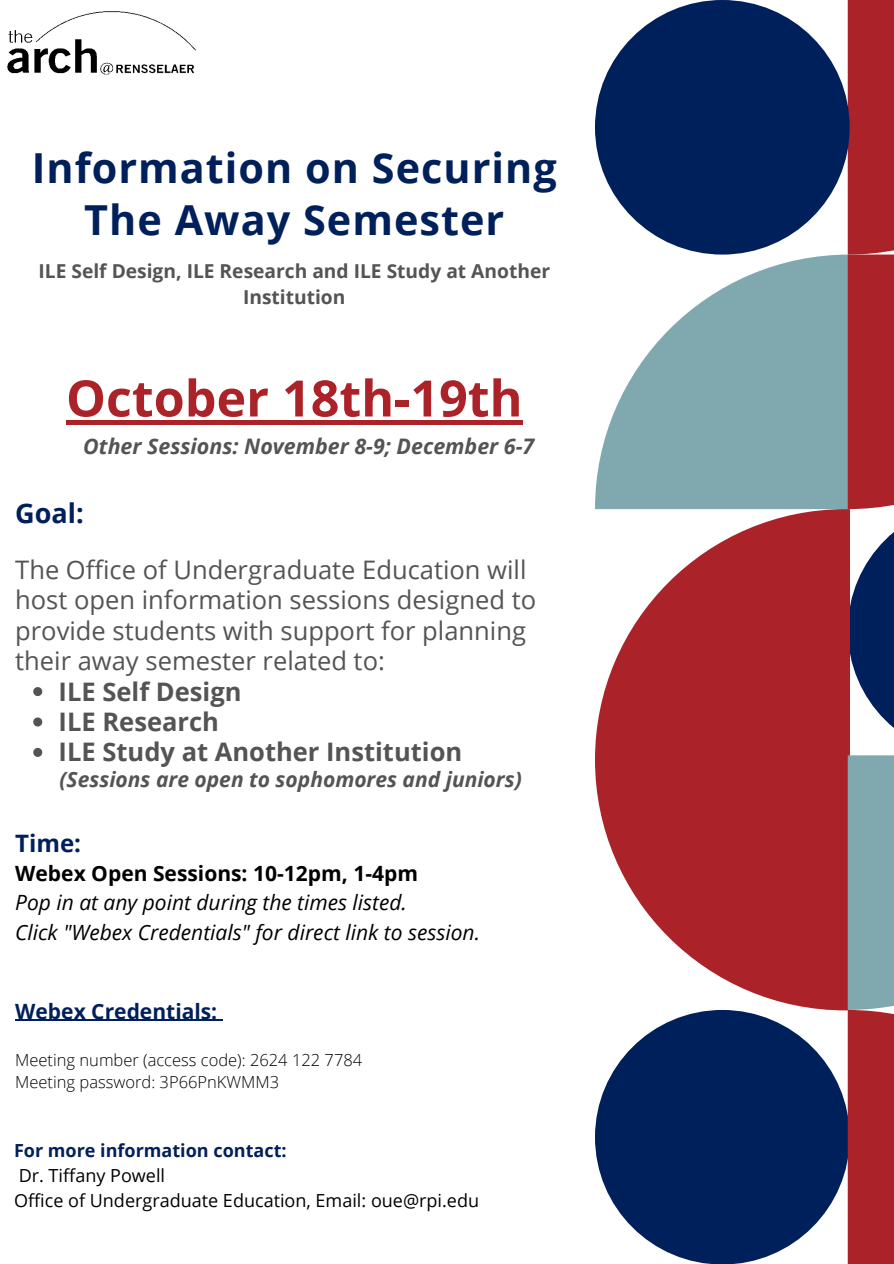
<style>
.page{position:relative;width:894px;height:1264px;background:#fff}
.page>*{position:absolute;margin:0;border:0;box-sizing:border-box;transform-origin:0 0}
.t1{font:700 50.25px "Open Sans";color:#ab2328}
.t2{font:700 41.4px/51.6px "Open Sans";letter-spacing:.025em;color:#00205b;text-align:center}
.t3{font:700 27px "Open Sans";color:#00205b}
.t4{font:25.5px/30.5px "Open Sans";color:#545454}
.t5{font:700 25.5px "Open Sans";color:#545454}
.t6{font:700 24px "Open Sans";color:#00205b}
.t7{font:italic 700 21.45px "Open Sans";color:#545454}
.t8{font:italic 21px "Open Sans";color:#000}
.t9{font:italic 700 21px "Open Sans";color:#545454}
.t10{font:700 21px "Open Sans";color:#000}
.t11{font:700 21px "Open Sans";color:#00205b}
.t12{font:700 19.2px/26.5px "Open Sans";color:#545454;text-align:center}
.t13{font:18px "Open Sans";color:#000}
.t14{font:700 18px "Open Sans";color:#00205b}
.t15{font:300 16.5px "Open Sans";color:#000}
</style>
<div class="page">
<div style="left:595px;top:0;width:254px;height:254px;background:#00205b;border-radius:50%"></div>
<svg style="left:595px;top:254px;width:252px;height:255px;fill:#7fa9ae"></svg>
<svg style="left:595px;top:509px;width:252px;height:501px;fill:#ab2328"></svg>
<div style="left:595px;top:1009px;width:254px;height:254px;background:#00205b;border-radius:50%"></div>
<svg style="left:847px;top:0;width:46px;height:1263px;background:#97515b"></svg>
<hr style="left:66px;top:420px;width:456px;height:4px;background:#ab2328">
<img style="left:7px;top:11px;width:189px;height:64px">
<svg style="left:33px;top:687px;width:9px;height:9px"></svg>
<svg style="left:33px;top:717px;width:9px;height:9px"></svg>
<svg style="left:33px;top:748px;width:9px;height:9px"></svg>
<hr style="left:15px;top:1019px;width:202px;height:1px;background:#00205b">
<p class="t2" style="left:32px;top:141px;width:526px">Information on Securing<br>The Away Semester</p>
<p class="t12" style="left:38px;top:257px;width:513px">ILE Self Design, ILE Research and ILE Study at Another<br>Institution</p>
<p class="t1" style="left:66px;top:363px;width:458px">October 18th-19th</p>
<p class="t7" style="left:83px;top:431px;width:452px">Other Sessions: November 8-9; December 6-7</p>
<p class="t3" style="left:15px;top:494px;width:70px">Goal:</p>
<p class="t4" style="left:15px;top:554px;width:522px">The Office of Undergraduate Education will host open information sessions designed to provide students with support for planning their away semester related to:</p>
<p class="t5" style="left:59px;top:673px;width:184px">ILE Self Design</p>
<p class="t5" style="left:59px;top:703px;width:162px">ILE Research</p>
<p class="t5" style="left:59px;top:734px;width:405px">ILE Study at Another Institution</p>
<p class="t9" style="left:59px;top:765px;width:463px">(Sessions are open to sophomores and juniors)</p>
<p class="t6" style="left:15px;top:826px;width:67px">Time:</p>
<p class="t10" style="left:15px;top:858px;width:404px">Webex Open Sessions: 10-12pm, 1-4pm</p>
<p class="t8" style="left:15px;top:888px;width:393px">Pop in at any point during the times listed.</p>
<p class="t8" style="left:15px;top:917px;width:466px">Click "Webex Credentials" for direct link to session.</p>
<p class="t11" style="left:15px;top:996px;width:203px">Webex Credentials:</p>
<p class="t15" style="left:15px;top:1048px;width:348px">Meeting number (access code): 2624 122 7784</p>
<p class="t15" style="left:15px;top:1070px;width:265px">Meeting password: 3P66PnKWMM3</p>
<p class="t14" style="left:14px;top:1138px;width:274px">For more information contact:</p>
<p class="t13" style="left:19px;top:1162px;width:148px">Dr. Tiffany Powell</p>
<p class="t13" style="left:14px;top:1187px;width:466px">Office of Undergraduate Education, Email: oue@rpi.edu</p>
</div>
